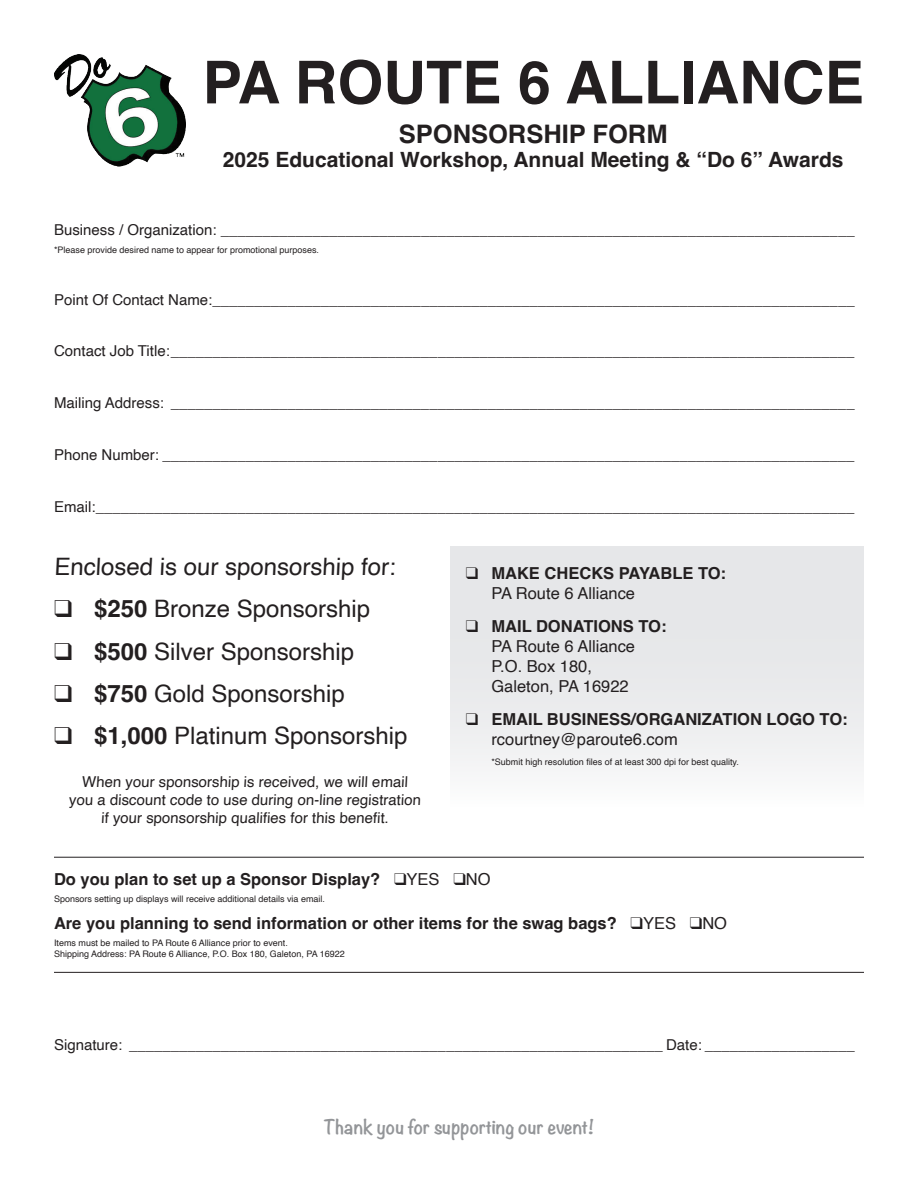
<style>
.page{position:relative;width:918px;height:1188px;background:#fff}
.page>*{position:absolute;margin:0;border:0;box-sizing:border-box;transform-origin:0 0}
.t1{font:700 59.1px "Helvetica";color:#231f20}
.t2{font:700 25.5px "Helvetica";color:#231f20}
.t3{font:24px "Helvetica";color:#231f20}
.t4{font:700 21px "Helvetica";color:#231f20}
.t5{font:700 18px "Noteworthy";color:#939598}
.t6{font:700 16.5px/19.8px "Helvetica";color:#231f20}
.t7{font:16.5px/19.8px "Helvetica";color:#231f20}
.t8{font:15px/18px "Helvetica";color:#231f20;text-align:center}
.t9{font:9px/10.8px "Helvetica";color:#231f20}
.s1{font-weight:700}
.s2{font-weight:400}
</style>
<div class="page">
<div style="left:450px;top:546px;width:414px;height:262px;background:linear-gradient(to bottom,#e1e2e4,#f7f7f7)"></div>
<svg style="left:81px;top:58px;width:105px;height:109px"></svg>
<img style="left:54px;top:54px;width:49px;height:43px">
<hr style="left:54px;top:857px;width:810px;height:1px;background:#231f20">
<hr style="left:54px;top:972px;width:810px;height:1px;background:#231f20">
<p class="t1" style="left:202px;top:47px;width:663px">PA ROUTE 6 ALLIANCE</p>
<p class="t2" style="left:399px;top:118px;width:270px">SPONSORSHIP FORM</p>
<p class="t4" style="left:223px;top:146px;width:622px">2025 Educational Workshop, Annual Meeting &amp; “Do 6” Awards</p>
<p class="t8" style="left:54px;top:221px;width:802px">Business / Organization: ____________________________________________________________________________</p>
<p class="t9" style="left:54px;top:245px;width:267px">*Please provide desired name to appear for promotional purposes.</p>
<p class="t8" style="left:54px;top:291px;width:802px">Point Of Contact Name:_____________________________________________________________________________</p>
<p class="t8" style="left:54px;top:343px;width:802px">Contact Job Title:__________________________________________________________________________________</p>
<p class="t8" style="left:54px;top:394px;width:802px">Mailing Address: __________________________________________________________________________________</p>
<p class="t8" style="left:54px;top:446px;width:802px">Phone Number: ___________________________________________________________________________________</p>
<p class="t8" style="left:54px;top:498px;width:802px">Email:___________________________________________________________________________________________</p>
<p class="t3" style="left:54px;top:548px;width:345px">Enclosed is our sponsorship for:</p>
<p class="t3" style="left:54px;top:590px;width:318px">❑ <span class="s1">$250</span> Bronze Sponsorship</p>
<p class="t3" style="left:54px;top:633px;width:302px">❑ <span class="s1">$500</span> Silver Sponsorship</p>
<p class="t3" style="left:54px;top:675px;width:292px">❑ <span class="s1">$750</span> Gold Sponsorship</p>
<p class="t3" style="left:54px;top:717px;width:355px">❑ <span class="s1">$1,000</span> Platinum Sponsorship</p>
<p class="t8" style="left:69px;top:773px;width:355px">When your sponsorship is received, we will email you a discount code to use during on-line registration if your sponsorship qualifies for this benefit.</p>
<p class="t6" style="left:491px;top:565px;width:236px;text-indent:-25px">❑ MAKE CHECKS PAYABLE TO:<br><span class="s2">PA Route 6 Alliance</span></p>
<p class="t7" style="left:491px;top:617px;width:177px;text-indent:-25px">❑ <span class="s1">MAIL DONATIONS TO:<br></span>PA Route 6 Alliance<br>P.O. Box 180,<br>Galeton, PA 16922</p>
<p class="t6" style="left:491px;top:711px;width:358px;text-indent:-25px">❑ EMAIL BUSINESS/ORGANIZATION LOGO TO: <span class="s2">rcourtney@paroute6.com</span></p>
<p class="t9" style="left:491px;top:756px;width:249px">*Submit high resolution files of at least 300 dpi for best quality.</p>
<p class="t6" style="left:54px;top:871px;width:438px">Do you plan to set up a Sponsor Display? ❑<span class="s2">YES</span> ❑<span class="s2">NO</span></p>
<p class="t9" style="left:54px;top:894px;width:273px">Sponsors setting up displays will receive additional details via email.</p>
<p class="t6" style="left:54px;top:915px;width:675px">Are you planning to send information or other items for the swag bags? ❑<span class="s2">YES</span> ❑<span class="s2">NO</span></p>
<p class="t9" style="left:54px;top:938px;width:292px">Items must be mailed to PA Route 6 Alliance prior to event.<br>Shipping Address: PA Route 6 Alliance, P.O. Box 180, Galeton, PA 16922</p>
<p class="t8" style="left:54px;top:1036px;width:802px">Signature: ________________________________________________________________ Date: __________________</p>
<p class="t5" style="left:324px;top:1111px;width:272px">Thank you for supporting our event!</p>
</div>
